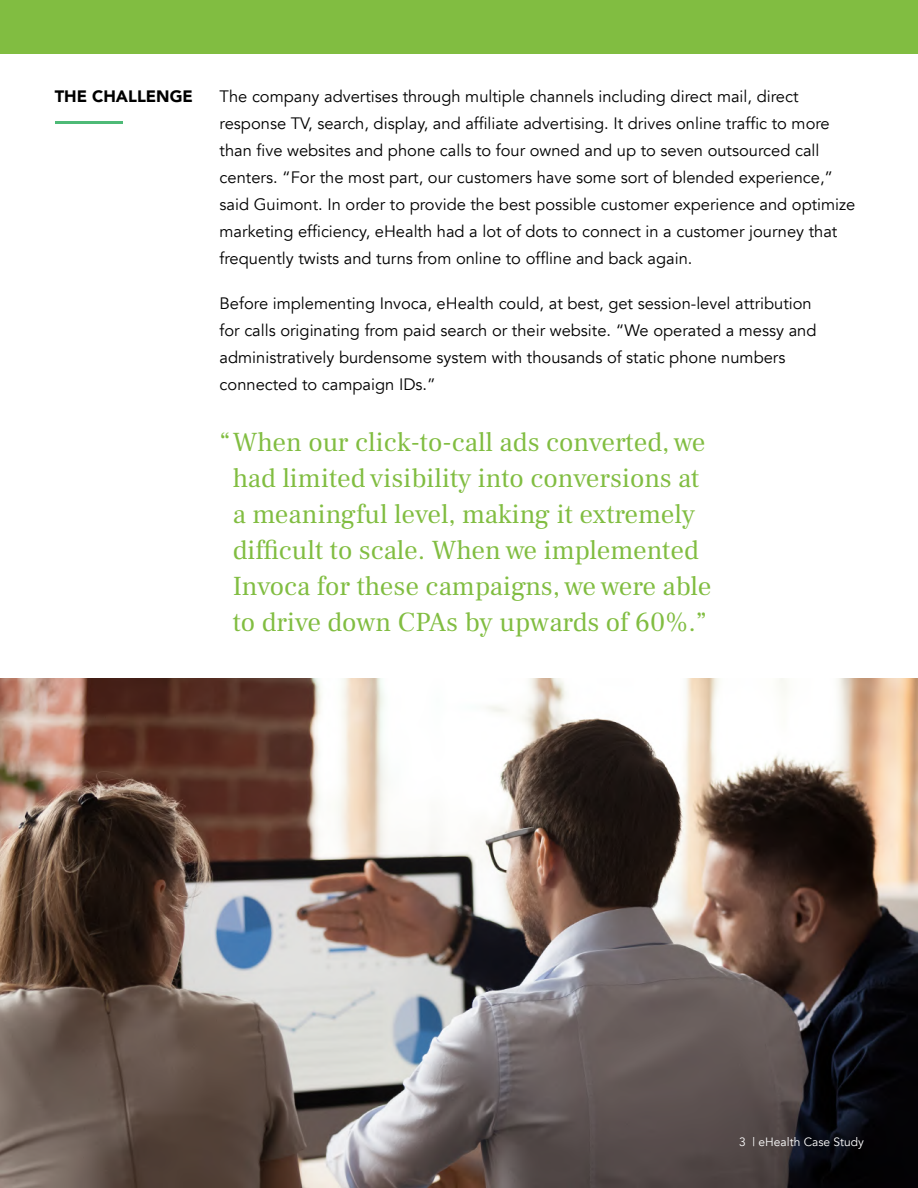
<style>
.page{position:relative;width:918px;height:1188px;background:#fff}
.page>*{position:absolute;margin:0;border:0;box-sizing:border-box;transform-origin:0 0}
.t1{font:27px/36px "Frank Ruhl Libre";color:#81bd41;text-align:center}
.t2{font:16.5px/27px "Avenir";color:#000}
.t3{font:900 16.5px "Avenir";color:#000}
.t4{font:12px "Avenir";color:#fff}
</style>
<div class="page">
<img style="left:0;top:678px;width:918px;height:510px">
<div style="left:0;top:0;width:918px;height:54px;background:#81bd41"></div>
<hr style="left:55px;top:121px;width:67px;height:3px;background:#4eba77">
<p class="t3" style="left:55px;top:82px;width:140px">THE CHALLENGE</p>
<p class="t2" style="left:220px;top:83px;width:637px">The company advertises through multiple channels including direct mail, direct response TV, search, display, and affiliate advertising. It drives online traffic to more than five websites and phone calls to four owned and up to seven outsourced call centers. “For the most part, our customers have some sort of blended experience,” said Guimont. In order to provide the best possible customer experience and optimize marketing efficiency, eHealth had a lot of dots to connect in a customer journey that frequently twists and turns from online to offline and back again.</p>
<p class="t2" style="left:220px;top:290px;width:598px">Before implementing Invoca, eHealth could, at best, get session-level attribution for calls originating from paid search or their website. “We operated a messy and administratively burdensome system with thousands of static phone numbers connected to campaign IDs.”</p>
<p class="t1" style="left:220px;top:424px;width:493px">“When our click-to-call ads converted, we had limited visibility into conversions at<br>a meaningful level, making it extremely difficult to scale. When we implemented Invoca for these campaigns, we were able to drive down CPAs by upwards of 60%.”</p>
<p class="t4" style="left:739px;top:1135px;width:126px">3 | eHealth Case Study</p>
</div>
